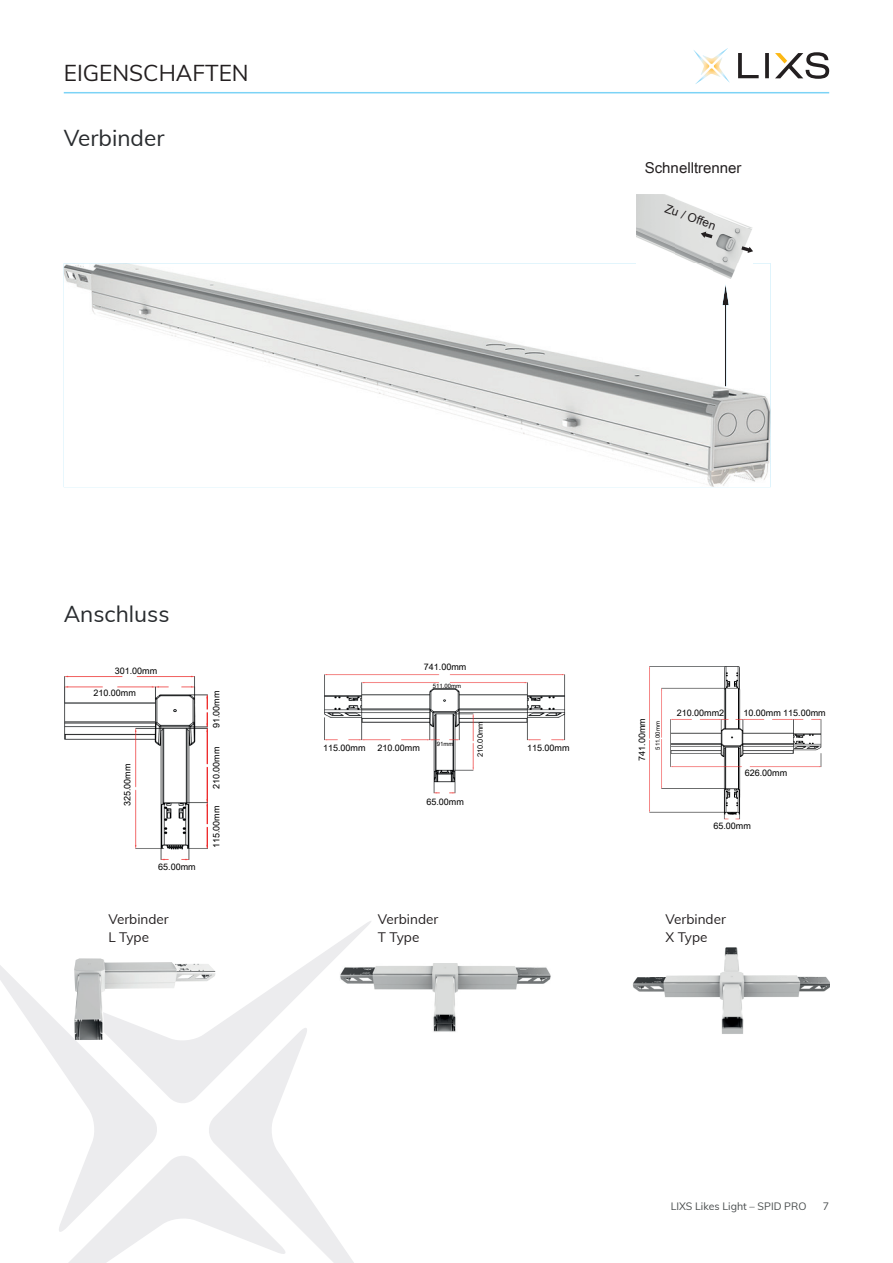
<style>
.page{position:relative;width:893px;height:1263px;background:#fff}
.page>*{position:absolute;margin:0;border:0;box-sizing:border-box;transform-origin:0 0}
.t1{font:22.5px "Muli";color:#282b2e}
.t2{font:22.5px "Muli";color:#231f20}
.t3{font:15px "Arial Unicode MS";color:#231f20}
.t4{font:13.5px/18px "Muli";color:#231f20}
.t5{font:12px "Arial Unicode MS";color:#231f20}
.t6{font:10.5px "Muli";color:#484c4d}
.t7{font:9px "Arial Unicode MS";color:#000001}
.t8{font:7.5px "Arial Unicode MS";color:#000001}
.t9{font:6px "Arial Unicode MS";color:#000001}
</style>
<div class="page">
<svg style="left:693px;top:48px;width:37px;height:36px"></svg>
<svg style="left:738px;top:53px;width:31px;height:25px"></svg>
<svg style="left:775px;top:52px;width:54px;height:27px"></svg>
<hr style="left:64px;top:92px;width:765px;height:1px;background:#7cd3f6">
<svg style="left:0;top:921px;width:371px;height:342px"></svg>
<img style="left:340px;top:964px;width:211px;height:68px">
<img style="left:632px;top:947px;width:197px;height:87px">
<img style="left:324px;top:675px;width:242px;height:119px">
<img style="left:65px;top:676px;width:142px;height:184px">
<img style="left:649px;top:666px;width:172px;height:154px">
<img style="left:637px;top:194px;width:115px;height:69px">
<svg style="left:741px;top:246px;width:12px;height:7px"></svg>
<svg style="left:701px;top:232px;width:11px;height:6px"></svg>
<img style="left:64px;top:263px;width:707px;height:224px">
<img style="left:74px;top:958px;width:142px;height:82px">
<h1 class="t2" style="left:64px;top:56px;width:186px">EIGENSCHAFTEN</h1>
<h1 class="t1" style="left:64px;top:121px;width:102px">Verbinder</h1>
<h2 class="t3" style="left:645px;top:157px;width:98px">Schnelltrenner</h2>
<h3 class="t5" style="left:668px;top:199px;width:55px;rotate:20deg">Zu / Offen</h3>
<h1 class="t1" style="left:64px;top:598px;width:107px">Anschluss</h1>
<p class="t7" style="left:115px;top:664px;width:44px">301.00mm</p>
<p class="t7" style="left:93px;top:686px;width:44px">210.00mm</p>
<p class="t7" style="left:121px;top:806px;width:44px;rotate:-90deg">325.00mm</p>
<p class="t7" style="left:158px;top:860px;width:39px">65.00mm</p>
<p class="t7" style="left:210px;top:728px;width:39px;rotate:-90deg">91.00mm</p>
<p class="t7" style="left:210px;top:789px;width:44px;rotate:-90deg">210.00mm</p>
<p class="t7" style="left:210px;top:848px;width:44px;rotate:-90deg">115.00mm</p>
<p class="t7" style="left:424px;top:660px;width:44px">741.00mm</p>
<p class="t9" style="left:433px;top:682px;width:30px">511.00mm</p>
<p class="t8" style="left:475px;top:757px;width:37px;rotate:-90deg">210.00mm</p>
<p class="t9" style="left:437px;top:740px;width:18px">91mm</p>
<p class="t7" style="left:323px;top:741px;width:44px">115.00mm</p>
<p class="t7" style="left:377px;top:741px;width:44px">210.00mm</p>
<p class="t7" style="left:527px;top:741px;width:44px">115.00mm</p>
<p class="t7" style="left:426px;top:795px;width:39px">65.00mm</p>
<p class="t7" style="left:635px;top:761px;width:44px;rotate:-90deg">741.00mm</p>
<p class="t9" style="left:653px;top:750px;width:30px;rotate:-90deg">511.00mm</p>
<p class="t7" style="left:677px;top:706px;width:49px">210.00mm2</p>
<p class="t7" style="left:743px;top:706px;width:84px">10.00mm 115.00mm</p>
<p class="t7" style="left:745px;top:766px;width:44px">626.00mm</p>
<p class="t7" style="left:713px;top:819px;width:39px">65.00mm</p>
<h3 class="t4" style="left:108px;top:909px;width:62px">Verbinder<br>L Type</h3>
<h3 class="t4" style="left:378px;top:909px;width:62px">Verbinder<br>T Type</h3>
<h3 class="t4" style="left:665px;top:909px;width:62px">Verbinder<br>X Type</h3>
<p class="t6" style="left:671px;top:1198px;width:137px">LIXS Likes Light – SPID PRO</p>
<p class="t6" style="left:823px;top:1198px;width:8px">7</p>
</div>
